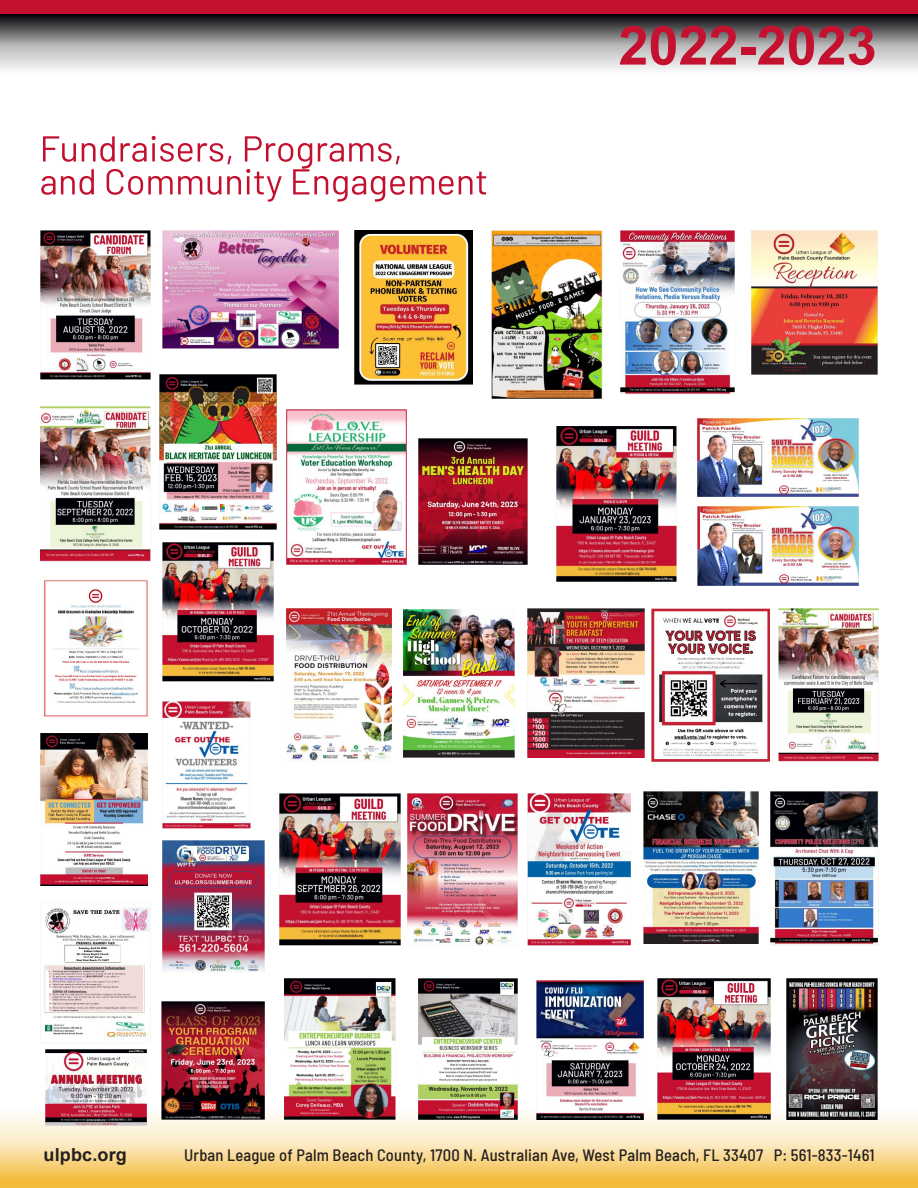
<style>
.page{position:relative;width:918px;height:1188px;background:#fff}
.page>*{position:absolute;margin:0;border:0;box-sizing:border-box;transform-origin:0 0}
.t1{font:700 54px "Arial";color:#c41130}
.t2{font:700 18px "Arial";letter-spacing:.01em;color:#231f20}
.t3{font:500 semi-condensed 16.5px "Barlow";letter-spacing:.01em;color:#231f20}
</style>
<div class="page">
<svg style="left:0;top:1107px;width:918px;height:74px;background:#f9dfa5"></svg>
<div style="left:0;top:1181px;width:918px;height:7px;background:#f4bb3a"></div>
<svg style="left:0;top:14px;width:918px;height:56px;background:#919193"></svg>
<div style="left:0;top:0;width:918px;height:14px;background:#c41130"></div>
<svg style="left:41px;top:136px;width:445px;height:66px"></svg>
<img style="left:40px;top:230px;width:111px;height:150px">
<img style="left:162px;top:230px;width:177px;height:119px">
<img style="left:354px;top:230px;width:119px;height:154px">
<img style="left:492px;top:230px;width:110px;height:168px">
<img style="left:45px;top:1050px;width:101px;height:75px">
<img style="left:40px;top:406px;width:111px;height:155px">
<img style="left:403px;top:610px;width:112px;height:148px">
<img style="left:286px;top:410px;width:121px;height:155px">
<img style="left:418px;top:438px;width:110px;height:127px">
<img style="left:557px;top:427px;width:120px;height:155px">
<img style="left:698px;top:418px;width:160px;height:79px">
<img style="left:41px;top:578px;width:109px;height:141px">
<img style="left:162px;top:543px;width:111px;height:138px">
<img style="left:286px;top:609px;width:105px;height:152px">
<img style="left:698px;top:507px;width:160px;height:78px">
<img style="left:528px;top:609px;width:116px;height:149px">
<img style="left:652px;top:609px;width:117px;height:152px">
<img style="left:778px;top:609px;width:100px;height:152px">
<img style="left:40px;top:734px;width:107px;height:152px">
<img style="left:40px;top:907px;width:110px;height:137px">
<img style="left:279px;top:794px;width:122px;height:152px">
<img style="left:407px;top:794px;width:110px;height:152px">
<img style="left:528px;top:794px;width:103px;height:152px">
<img style="left:644px;top:791px;width:114px;height:152px">
<img style="left:752px;top:230px;width:126px;height:145px">
<img style="left:162px;top:702px;width:89px;height:126px">
<img style="left:285px;top:978px;width:110px;height:142px">
<img style="left:418px;top:978px;width:99px;height:142px">
<img style="left:657px;top:978px;width:114px;height:142px">
<img style="left:786px;top:978px;width:91px;height:142px">
<img style="left:162px;top:840px;width:102px;height:133px">
<img style="left:771px;top:791px;width:107px;height:155px">
<img style="left:537px;top:980px;width:107px;height:140px">
<img style="left:160px;top:375px;width:117px;height:155px">
<img style="left:162px;top:1001px;width:102px;height:119px">
<img style="left:620px;top:230px;width:115px;height:165px">
<h1 class="t1" style="left:618px;top:25px;width:260px">2022-2023</h1>
<p class="t2" style="left:44px;top:1148px;width:85px">ulpbc.org</p>
<p class="t3" style="left:184px;top:1144px;width:692px">Urban League of Palm Beach County, 1700 N. Australian Ave, West Palm Beach, FL 33407 P: 561-833-1461</p>
</div>
